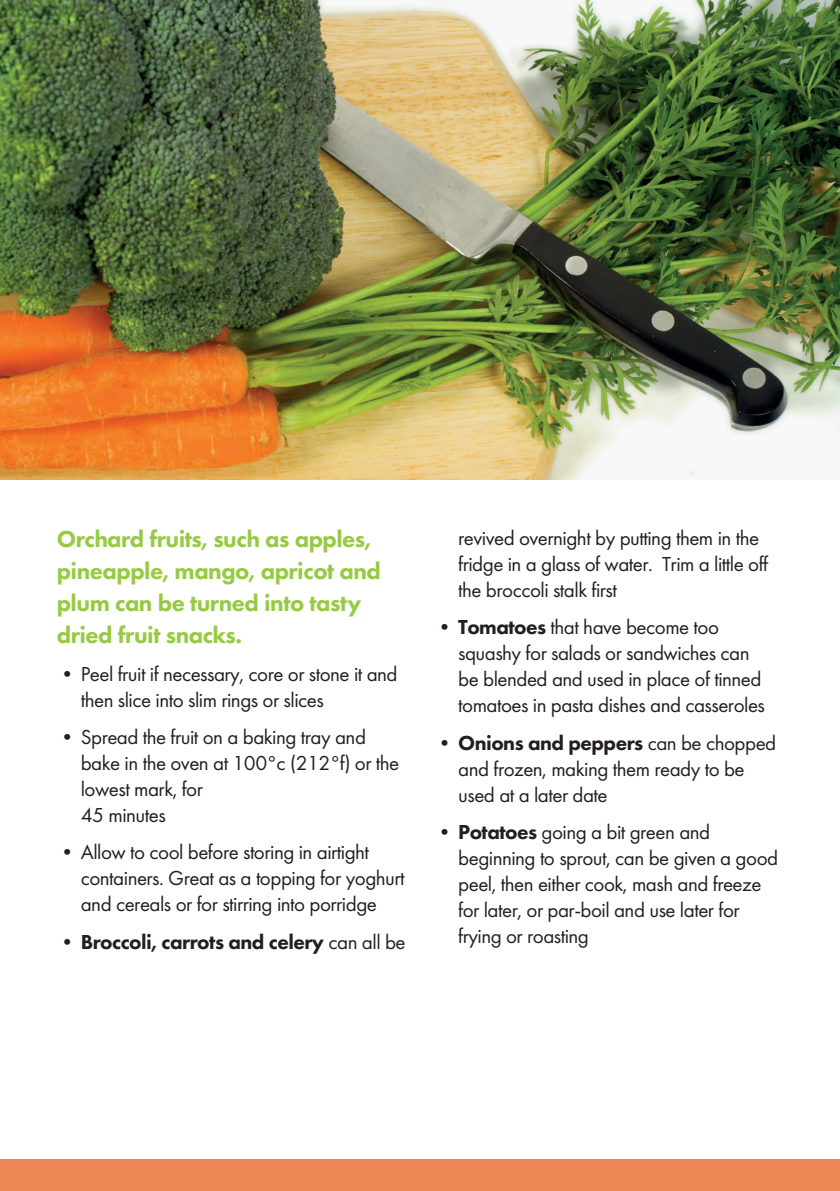
<style>
.page{position:relative;width:840px;height:1191px;background:#fff}
.page>*{position:absolute;margin:0;border:0;box-sizing:border-box;transform-origin:0 0}
.t1{font:800 24px/32px "Futura PT";letter-spacing:-.02em;color:#97ca43}
.t2{font:21px/26px "Futura PT";letter-spacing:-.025em;color:#231f20}
.t3{font:800 21px "Futura PT";letter-spacing:-.025em;color:#231f20}
.s1{font-weight:400}
.s2{font-weight:800}
</style>
<div class="page">
<div style="left:0;top:1159px;width:839px;height:32px;background:#ee8756"></div>
<img style="left:0;top:0;width:839px;height:479px">
<p class="t1" style="left:57px;top:523px;width:325px">Orchard fruits, such as apples, pineapple, mango, apricot and plum can be turned into tasty dried fruit snacks.</p>
<p class="t2" style="left:81px;top:660px;width:318px;text-indent:-24px">• Peel fruit if necessary, core or stone it and then slice into slim rings or slices</p>
<p class="t2" style="left:81px;top:724px;width:320px;text-indent:-24px">• Spread the fruit on a baking tray and bake in the oven at 100°c (212°f) or the lowest mark, for<br>45 minutes</p>
<p class="t2" style="left:81px;top:839px;width:325px;text-indent:-24px">• Allow to cool before storing in airtight containers. Great as a topping for yoghurt and cereals or for stirring into porridge</p>
<p class="t3" style="left:57px;top:928px;width:350px">• Broccoli, carrots and celery <span class="s1">can all be</span></p>
<p class="t2" style="left:458px;top:525px;width:311px">revived overnight by putting them in the fridge in a glass of water. Trim a little off the broccoli stalk first</p>
<p class="t2" style="left:458px;top:614px;width:308px;text-indent:-24px"><span class="s2">• Tomatoes</span> that have become too squashy for salads or sandwiches can be blended and used in place of tinned tomatoes in pasta dishes and casseroles</p>
<p class="t2" style="left:458px;top:729px;width:319px;text-indent:-24px"><span class="s2">• Onions and peppers</span> can be chopped and frozen, making them ready to be used at a later date</p>
<p class="t2" style="left:458px;top:819px;width:321px;text-indent:-24px"><span class="s2">• Potatoes</span> going a bit green and beginning to sprout, can be given a good peel, then either cook, mash and freeze for later, or par-boil and use later for frying or roasting</p>
</div>
